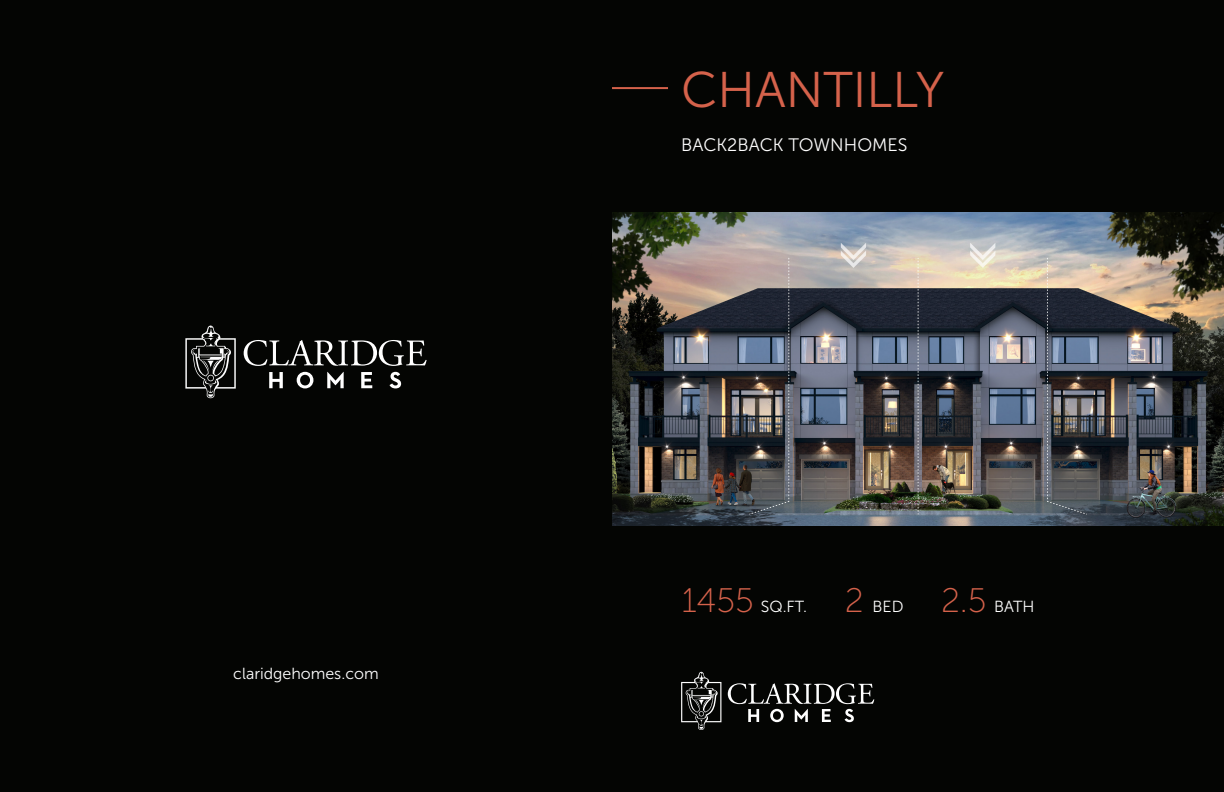
<style>
.page{position:relative;width:1224px;height:792px;background:#040503}
.page>*{position:absolute;margin:0;border:0;box-sizing:border-box;transform-origin:0 0}
.t1{font:50px "Museo Sans 300";color:#d5624b}
.t2{font:34px "Museo Sans 100";color:#d5624b}
.t3{font:18px "Museo Sans 300";color:#fff}
.t4{font:16px "Museo Sans 300";color:#fff}
</style>
<div class="page">
<svg style="left:269px;top:372px;width:14px;height:16px"></svg>
<svg style="left:297px;top:372px;width:16px;height:16px"></svg>
<svg style="left:327px;top:372px;width:17px;height:16px"></svg>
<svg style="left:361px;top:372px;width:11px;height:16px"></svg>
<svg style="left:390px;top:372px;width:11px;height:16px"></svg>
<svg style="left:244px;top:340px;width:183px;height:26px"></svg>
<svg style="left:185px;top:326px;width:51px;height:72px"></svg>
<hr style="left:612px;top:87px;width:56px;height:2px;background:#d5624b">
<img style="left:612px;top:213px;width:612px;height:313px">
<svg style="left:728px;top:683px;width:146px;height:39px"></svg>
<svg style="left:681px;top:672px;width:40px;height:58px"></svg>
<p class="t4" style="left:233px;top:664px;width:147px">claridgehomes.com</p>
<p class="t1" style="left:681px;top:63px;width:265px">CHANTILLY</p>
<p class="t3" style="left:681px;top:135px;width:228px">BACK2BACK TOWNHOMES</p>
<p class="t2" style="left:682px;top:582px;width:74px">1455</p>
<p class="t4" style="left:761px;top:597px;width:48px">SQ.FT.</p>
<p class="t2" style="left:845px;top:582px;width:20px">2</p>
<p class="t4" style="left:873px;top:597px;width:32px">BED</p>
<p class="t2" style="left:941px;top:582px;width:47px">2.5</p>
<p class="t4" style="left:994px;top:597px;width:42px">BATH</p>
</div>
